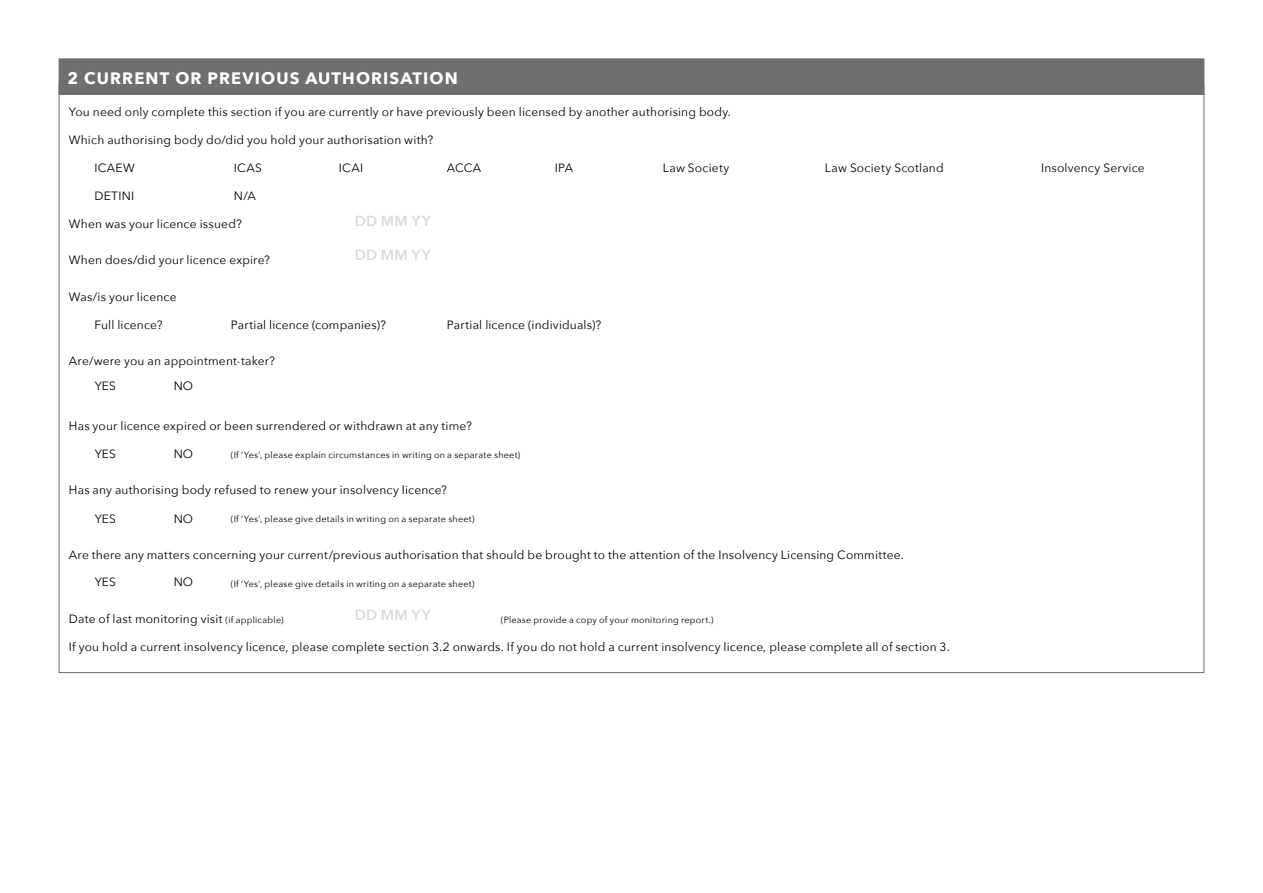
<style>
.page{position:relative;width:1263px;height:893px;background:#fff}
.page>*{position:absolute;margin:0;border:0;box-sizing:border-box;transform-origin:0 0}
.t1{font:700 16.5px "Avenir Next";letter-spacing:.065em;color:#fff}
.t2{font:600 14.55px "Avenir Next";letter-spacing:.015em;color:#dadada}
.t3{font:12px "Avenir Next";letter-spacing:.015em;color:#000}
.t4{font:9px "Avenir Next";letter-spacing:.025em;color:#000}
.s1{font-size:9px}
</style>
<div class="page">
<div style="left:59px;top:59px;width:1145px;height:35px;background:#706f6f"></div>
<hr style="left:59px;top:58px;width:1145px;height:1px;background:#706f6f">
<hr style="left:59px;top:94px;width:1145px;height:1px;background:#706f6f">
<h1 class="t1" style="left:68px;top:64px;width:392px">2 CURRENT OR PREVIOUS AUTHORISATION</h1>
<p class="t3" style="left:69px;top:101px;width:664px">You need only complete this section if you are currently or have previously been licensed by another authorising body.</p>
<p class="t3" style="left:69px;top:129px;width:366px">Which authorising body do/did you hold your authorisation with?</p>
<p class="t3" style="left:94px;top:157px;width:42px">ICAEW</p>
<p class="t3" style="left:234px;top:157px;width:29px">ICAS</p>
<p class="t3" style="left:339px;top:157px;width:26px">ICAI</p>
<p class="t3" style="left:447px;top:157px;width:36px">ACCA</p>
<p class="t3" style="left:555px;top:157px;width:20px">IPA</p>
<p class="t3" style="left:663px;top:157px;width:68px">Law Society</p>
<p class="t3" style="left:825px;top:157px;width:120px">Law Society Scotland</p>
<p class="t3" style="left:1041px;top:157px;width:105px">Insolvency Service</p>
<p class="t3" style="left:94px;top:185px;width:41px">DETINI</p>
<p class="t3" style="left:234px;top:185px;width:23px">N/A</p>
<p class="t3" style="left:69px;top:213px;width:174px">When was your licence issued?</p>
<p class="t3" style="left:69px;top:250px;width:203px">When does/did your licence expire?</p>
<p class="t3" style="left:69px;top:286px;width:109px">Was/is your licence</p>
<p class="t3" style="left:94px;top:314px;width:70px">Full licence?</p>
<p class="t3" style="left:231px;top:314px;width:157px">Partial licence (companies)?</p>
<p class="t3" style="left:447px;top:314px;width:156px">Partial licence (individuals)?</p>
<p class="t3" style="left:69px;top:351px;width:208px">Are/were you an appointment-taker?</p>
<p class="t2" style="left:355px;top:208px;width:77px">DD MM YY</p>
<p class="t2" style="left:355px;top:243px;width:77px">DD MM YY</p>
<p class="t3" style="left:95px;top:375px;width:23px">YES</p>
<p class="t3" style="left:174px;top:375px;width:21px">NO</p>
<p class="t3" style="left:69px;top:415px;width:404px">Has your licence expired or been surrendered or withdrawn at any time?</p>
<p class="t4" style="left:231px;top:447px;width:291px">(If ‘Yes’, please explain circumstances in writing on a separate sheet)</p>
<p class="t3" style="left:69px;top:480px;width:380px">Has any authorising body refused to renew your insolvency licence?</p>
<p class="t4" style="left:231px;top:511px;width:245px">(If ‘Yes’, please give details in writing on a separate sheet)</p>
<p class="t3" style="left:69px;top:544px;width:836px">Are there any matters concerning your current/previous authorisation that should be brought to the attention of the Insolvency Licensing Committee.</p>
<p class="t4" style="left:231px;top:576px;width:245px">(If ‘Yes’, please give details in writing on a separate sheet)</p>
<p class="t3" style="left:69px;top:609px;width:216px">Date of last monitoring visit <span class="s1">(if applicable)</span></p>
<p class="t4" style="left:501px;top:612px;width:214px">(Please provide a copy of your monitoring report.)</p>
<p class="t3" style="left:69px;top:637px;width:882px">If you hold a current insolvency licence, please complete section 3.2 onwards. If you do not hold a current insolvency licence, please complete all of section 3.</p>
<p class="t3" style="left:95px;top:444px;width:23px">YES</p>
<p class="t3" style="left:174px;top:444px;width:21px">NO</p>
<p class="t3" style="left:95px;top:509px;width:23px">YES</p>
<p class="t3" style="left:174px;top:509px;width:21px">NO</p>
<p class="t3" style="left:95px;top:572px;width:23px">YES</p>
<p class="t3" style="left:174px;top:572px;width:21px">NO</p>
<p class="t2" style="left:355px;top:603px;width:77px">DD MM YY</p>
</div>
